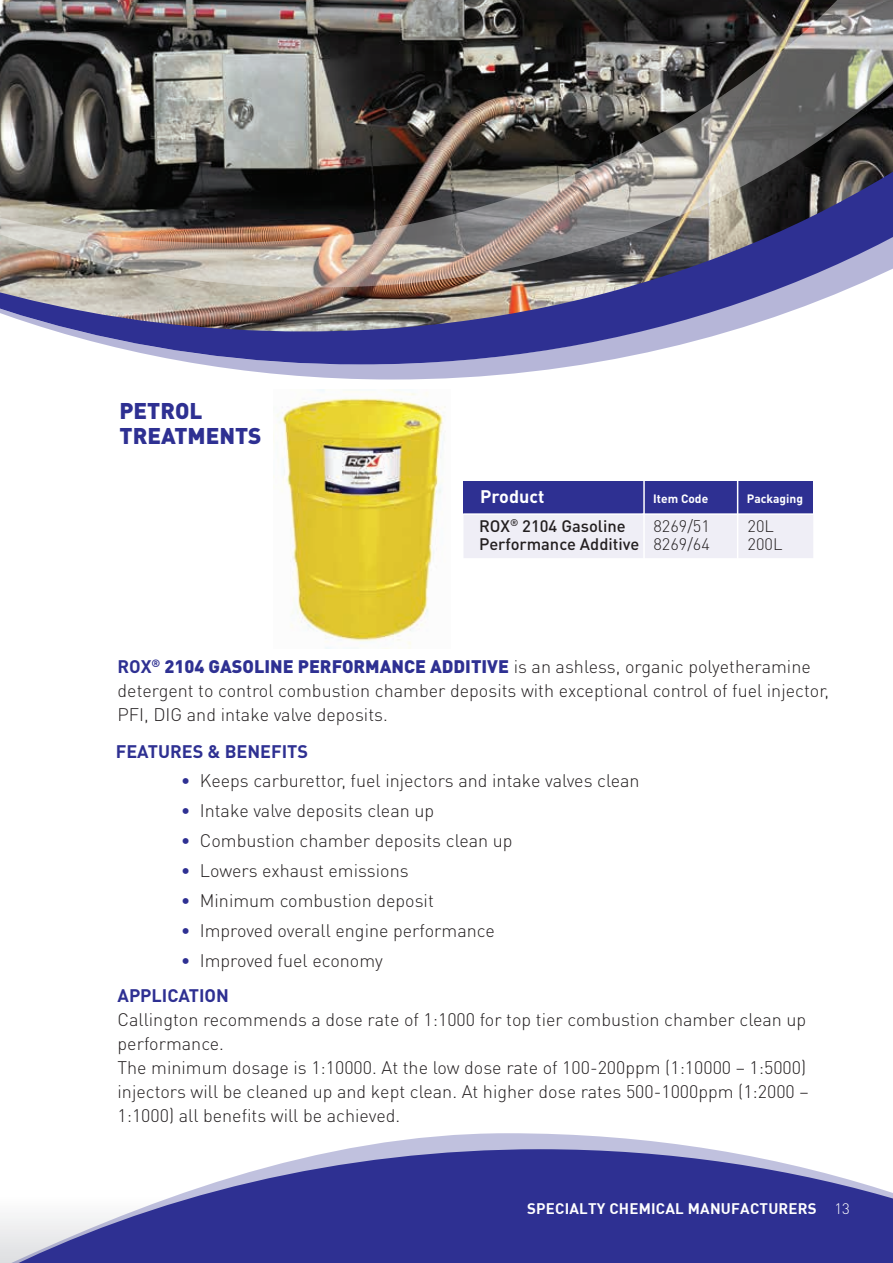
<style>
.page{position:relative;width:893px;height:1263px;background:#fff}
.page>*{position:absolute;margin:0;border:0;box-sizing:border-box;transform-origin:0 0}
.t1{font:900 22.5px/25.5px "DIN Pro";color:#2e3092}
.t2{font:300 18px/24px "DIN Pro";color:#231f20}
.t3{font:700 18px "DIN Pro";color:#2e3092}
.t4{font:700 18px "DIN Pro";color:#fff}
.t5{font:500 16.5px/18px "DIN Pro";color:#231f20}
.t6{font:300 16.5px/18px "DIN Pro";color:#231f20}
.t7{font:700 15px "DIN";letter-spacing:.015em;color:#fff}
.t8{font:700 12px "DIN Pro";color:#fff}
.s1{font-weight:700;color:#2e3092}
.s2{font-weight:900;color:#2e3092}
.s3{color:#2e3092}
.s4{font-family:"DIN Pro";font-weight:300}
</style>
<div class="page">
<svg style="left:347px;top:1133px;width:362px;height:16px;fill:#c0c1de"></svg>
<svg style="left:0;top:1149px;width:893px;height:114px;fill:#2e3092"></svg>
<svg style="left:200px;top:364px;width:385px;height:15px;fill:#b6b6d8"></svg>
<svg style="left:0;top:287px;width:852px;height:77px"></svg>
<img style="left:0;top:0;width:893px;height:287px">
<img style="left:273px;top:390px;width:173px;height:258px">
<svg style="left:463px;top:482px;width:350px;height:76px;background:#9e9ecc"></svg>
<hr style="left:643px;top:480px;width:2px;height:79px;background:#fff">
<hr style="left:463px;top:513px;width:351px;height:2px;background:#fff">
<hr style="left:737px;top:480px;width:1px;height:79px;background:#fff">
<p class="t1" style="left:120px;top:397px;width:144px">PETROL<br>TREATMENTS</p>
<p class="t4" style="left:480px;top:484px;width:66px">Product</p>
<p class="t5" style="left:479px;top:516px;width:162px">ROX<sup>®</sup> 2104 Gasoline<br>Performance Additive</p>
<p class="t8" style="left:653px;top:491px;width:56px">Item Code</p>
<p class="t8" style="left:747px;top:491px;width:58px">Packaging</p>
<p class="t6" style="left:653px;top:516px;width:58px">8269/51<br>8269/64</p>
<p class="t6" style="left:748px;top:516px;width:36px">20L<br>200L</p>
<p class="t2" style="left:118px;top:654px;width:713px"><span class="s1">ROX</span><sup>®</sup> <span class="s2">2104 GASOLINE PERFORMANCE ADDITIVE</span> is an ashless, organic polyetheramine detergent to control combustion chamber deposits with exceptional control of fuel injector,<br>PFI, DIG and intake valve deposits.</p>
<p class="t3" style="left:116px;top:739px;width:194px">FEATURES &amp; BENEFITS</p>
<p class="t2" style="left:181px;top:767px;width:460px"><span class="s3">•</span> Keeps carburettor, fuel injectors and intake valves clean</p>
<p class="t2" style="left:181px;top:797px;width:255px"><span class="s3">•</span> Intake valve deposits clean up</p>
<p class="t2" style="left:181px;top:827px;width:333px"><span class="s3">•</span> Combustion chamber deposits clean up</p>
<p class="t2" style="left:181px;top:857px;width:229px"><span class="s3">•</span> Lowers exhaust emissions</p>
<p class="t2" style="left:181px;top:887px;width:255px"><span class="s3">•</span> Minimum combustion deposit</p>
<p class="t2" style="left:181px;top:917px;width:316px"><span class="s3">•</span> Improved overall engine performance</p>
<p class="t2" style="left:181px;top:947px;width:204px"><span class="s3">•</span> Improved fuel economy</p>
<p class="t3" style="left:118px;top:983px;width:113px">APPLICATION</p>
<p class="t2" style="left:118px;top:1007px;width:693px">Callington recommends a dose rate of 1:1000 for top tier combustion chamber clean up performance.<br>The minimum dosage is 1:10000. At the low dose rate of 100-200ppm (1:10000 – 1:5000) injectors will be cleaned up and kept clean. At higher dose rates 500-1000ppm (1:2000 – 1:1000) all benefits will be achieved.</p>
<p class="t7" style="left:527px;top:1198px;width:324px">SPECIALTY CHEMICAL MANUFACTURERS <span class="s4">13</span></p>
</div>
